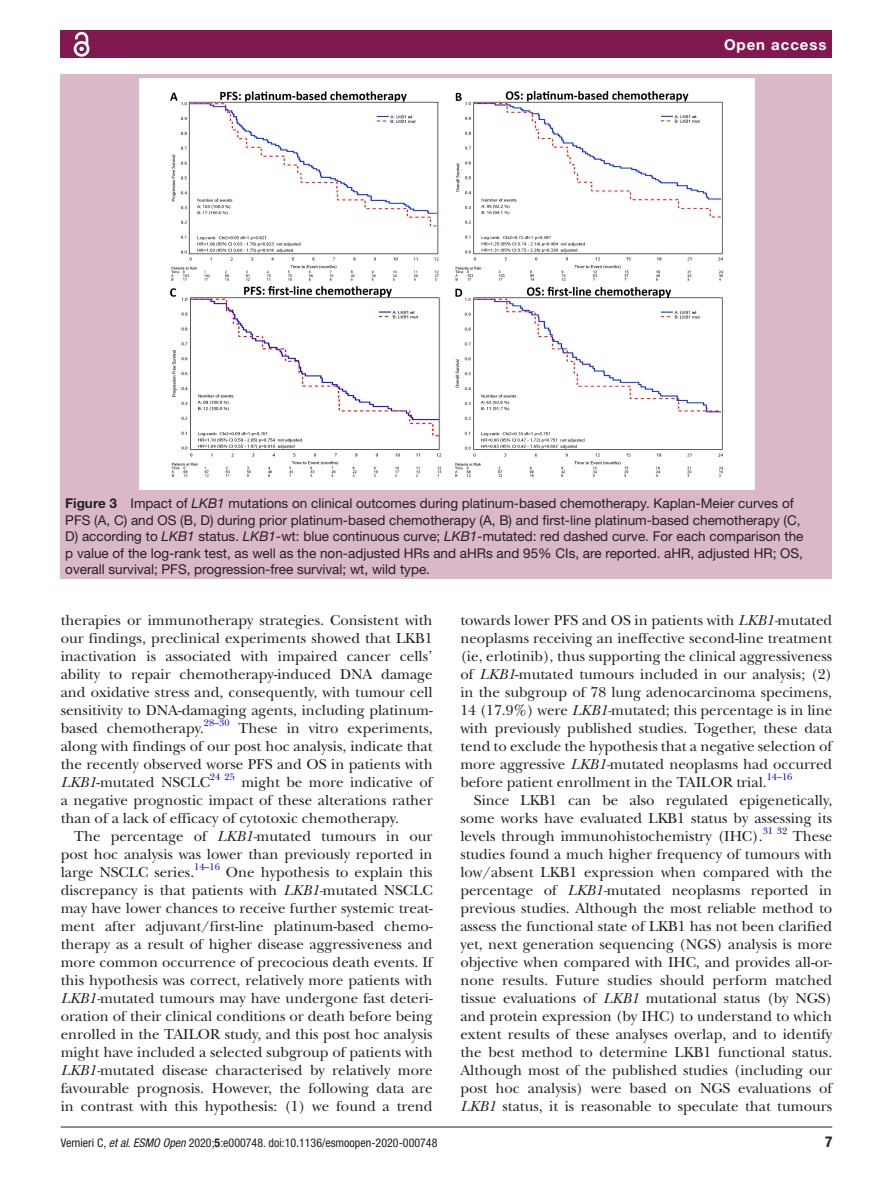
<style>
.page{position:relative;width:893px;height:1191px;background:#fff}
.page>*{position:absolute;margin:0;border:0;box-sizing:border-box;transform-origin:0 0}
.t1{font:15px/18px "New Baskerville";color:#231f20;text-align:justify}
.t2{font:700 15px "Helvetica Neue LT Std";letter-spacing:.065em;color:#fff}
.t3{font:700 condensed 15px "Helvetica Neue LT Std";color:#231f20}
.t4{font:13.5px/16.5px "Helvetica Neue LT Std";color:#231f20}
.t5{font:condensed 12px "Helvetica Neue LT Std";color:#231f20}
.t6{font:9.9px "New Baskerville";color:#00f}
.s1{font-weight:700}
.s2{font-style:italic}
</style>
<div class="page">
<div style="left:61px;top:31px;width:771px;height:27px;background:#80194f"></div>
<hr style="left:61px;top:1126px;width:771px;height:1px;background:#231f20">
<svg style="left:73px;top:31px;width:17px;height:26px"></svg>
<div style="left:61px;top:74px;width:771px;height:504px;background:#dab8c8"></div>
<div style="left:139px;top:79px;width:615px;height:411px;background:#fff"></div>
<img style="left:170px;top:92px;width:553px;height:385px">
<p class="t2" style="left:724px;top:35px;width:104px">Open access</p>
<p class="t4" style="left:65px;top:495px;width:740px"><span class="s1">Figure 3</span> Impact of <span class="s2">LKB1</span> mutations on clinical outcomes during platinum-based chemotherapy. Kaplan-Meier curves of PFS (A, C) and OS (B, D) during prior platinum-based chemotherapy (A, B) and first-line platinum-based chemotherapy (C, D) according to <span class="s2">LKB1</span> status. <span class="s2">LKB1-</span>wt: blue continuous curve; <span class="s2">LKB1-</span>mutated: red dashed curve. For each comparison the p value of the log-rank test, as well as the non-adjusted HRs and aHRs and 95% CIs, are reported. aHR, adjusted HR; OS, overall survival; PFS, progression-free survival; wt, wild type.</p>
<p class="t1" style="left:61px;top:611px;width:373px">therapies or immunotherapy strategies. Consistent with our findings, preclinical experiments showed that LKB1 inactivation is associated with impaired cancer cells’ ability to repair chemotherapy-induced DNA damage and oxidative stress and, consequently, with tumour cell sensitivity to DNA-damaging agents, including platinum&shy;based chemotherapy.</p>
<p class="t1" style="left:460px;top:611px;width:373px">towards lower PFS and OS in patients with <span class="s2">LKB1-</span>mutated neoplasms receiving an ineffective second-line treatment (ie, erlotinib), thus supporting the clinical aggressiveness of <span class="s2">LKB1</span>-mutated tumours included in our analysis; (2) in the subgroup of 78 lung adenocarcinoma specimens, 14 (17.9%) were <span class="s2">LKB1-</span>mutated; this percentage is in line with previously published studies. Together, these data tend to exclude the hypothesis that a negative selection of more aggressive <span class="s2">LKB1-</span>mutated neoplasms had occurred before patient enrollment in the TAILOR trial.<sup>14–16</sup></p>
<p class="t1" style="left:460px;top:791px;width:373px;text-indent:14px">Since LKB1 can be also regulated epigenetically, some works have evaluated LKB1 status by assessing its levels through immunohistochemistry (IHC).<sup>31</sup> <sup>32</sup> These studies found a much higher frequency of tumours with low/absent LKB1 expression when compared with the percentage of <span class="s2">LKB1-</span>mutated neoplasms reported in previous studies. Although the most reliable method to assess the functional state of LKB1 has not been clarified yet, next generation sequencing (NGS) analysis is more objective when compared with IHC, and provides all-or&shy;none results. Future studies should perform matched tissue evaluations of <span class="s2">LKB1</span> mutational status (by NGS) and protein expression (by IHC) to understand to which extent results of these analyses overlap, and to identify the best method to determine LKB1 functional status.<br>Although most of the published studies (including our post hoc analysis) were based on NGS evaluations of <span class="s2">LKB1</span> status, it is reasonable to speculate that tumours</p>
<p class="t6" style="left:204px;top:717px;width:27px">28–30</p>
<p class="t1" style="left:61px;top:719px;width:373px;text-indent:178px">These in vitro experiments, along with findings of our post hoc analysis, indicate that the recently observed worse PFS and OS in patients with <span class="s2">LKB1</span>-mutated NSCLC</p>
<p class="t6" style="left:210px;top:771px;width:26px">24 25</p>
<p class="t1" style="left:61px;top:773px;width:373px;text-indent:181px">might be more indicative of a negative prognostic impact of these alterations rather than of a lack of efficacy of cytotoxic chemotherapy.</p>
<p class="t1" style="left:61px;top:827px;width:373px;text-indent:14px">The percentage of <span class="s2">LKB1-</span>mutated tumours in our post hoc analysis was lower than previously reported in large NSCLC series.<sup>14–16</sup> One hypothesis to explain this discrepancy is that patients with <span class="s2">LKB1-</span>mutated NSCLC may have lower chances to receive further systemic treat&shy;ment after adjuvant/first-line platinum-based chemo&shy;therapy as a result of higher disease aggressiveness and more common occurrence of precocious death events. If this hypothesis was correct, relatively more patients with <span class="s2">LKB1-</span>mutated tumours may have undergone fast deteri&shy;oration of their clinical conditions or death before being enrolled in the TAILOR study, and this post hoc analysis might have included a selected subgroup of patients with <span class="s2">LKB1-</span>mutated disease characterised by relatively more favourable prognosis. However, the following data are in contrast with this hypothesis: (1) we found a trend</p>
<p class="t5" style="left:61px;top:1135px;width:378px">Vernieri C, <span class="s2">et al</span>. <span class="s2">ESMO Open</span> 2020;<span class="s1">5</span>:e000748. doi:10.1136/esmoopen-2020-000748</p>
<p class="t3" style="left:825px;top:1132px;width:9px">7</p>
</div>
